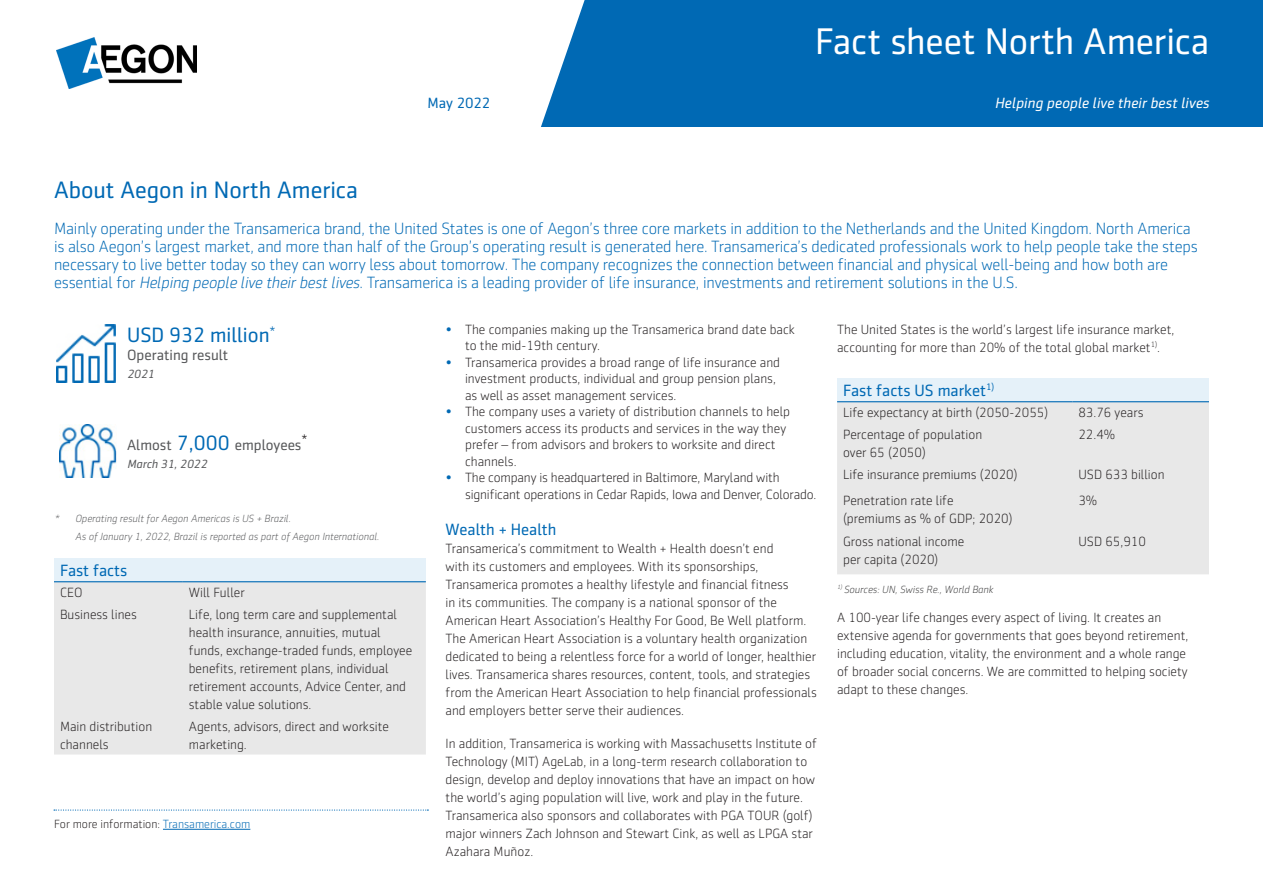
<style>
.page{position:relative;width:1263px;height:893px;background:#fff}
.page>*{position:absolute;margin:0;border:0;box-sizing:border-box;transform-origin:0 0}
.KOP{font:37.5px "Sentico Sans DT";letter-spacing:-.005em;color:#fff}
.KOP_Blauw{font:24px "Sentico Sans DT";color:#0069b4}
.KOP_Blauw-2{font:21px "Sentico Sans DT";color:#0069b4}
.Intro{font:300 16.5px/18px "Sentico Sans DT";letter-spacing:-.01em;color:#0069b4}
.Sub_kop_Blauw{font:16.5px "Sentico Sans DT";color:#0069b4}
.KOP_Blauw-3{font:15px "Sentico Sans DT";color:#57585a}
.BROODTEKST{font:italic 15px "Sentico Sans DT";letter-spacing:.005em;color:#fff}
.BROODTEKST-2{font:15px "Sentico Sans DT";color:#0069b4}
.BROODTEKST_Zwart{font:300 13.5px/18px "Sentico Sans DT";color:#231f20}
.KOP_Blauw-4{font:12.15px "Sentico Sans DT";color:#231f20}
.BROODTEKST_Blue{font:300 12px "Sentico Sans DT";color:#231f20}
.KOP_Blauw-5{font:italic 12px "Sentico Sans DT";color:#57585a}
.Voetnoot{font:italic 300 10.5px/18px "Sentico Sans DT";color:#57585a}
.VOETNOTEN{font:italic 300 10.5px "Sentico Sans DT";color:#3e3e3f}
.s1{font-style:italic}
.s2{font-size:21px;color:#0069b4}
.s3{color:#0069b4}
</style>
<div class="page">
<hr style="left:163px;top:829px;width:87px;height:1px;background:#0069b4">
<div style="left:518px;top:0;width:745px;height:126px;background:#0069b4"></div>
<svg style="left:518px;top:0;width:67px;height:127px"></svg>
<img style="left:56px;top:37px;width:140px;height:51px">
<div style="left:54px;top:558px;width:372px;height:24px;background:#e5f1f9"></div>
<div style="left:54px;top:582px;width:372px;height:172px;background:#e8e8e8"></div>
<hr style="left:54px;top:581px;width:129px;height:1px;background:#0069b4">
<hr style="left:183px;top:581px;width:243px;height:1px;background:#0069b4">
<div style="left:837px;top:378px;width:372px;height:24px;background:#e5f1f9"></div>
<div style="left:837px;top:402px;width:372px;height:172px;background:#e8e8e8"></div>
<hr style="left:837px;top:401px;width:235px;height:1px;background:#0069b4">
<hr style="left:1072px;top:401px;width:137px;height:1px;background:#0069b4">
<img style="left:57px;top:324px;width:58px;height:59px">
<img style="left:59px;top:425px;width:58px;height:52px">
<svg style="left:54px;top:809px;width:374px;height:2px"></svg>
<p class="KOP" style="left:815px;top:21px;width:395px">Fact sheet North America</p>
<p class="BROODTEKST-2" style="left:427px;top:95px;width:64px">May 2022</p>
<p class="BROODTEKST" style="left:995px;top:95px;width:216px">Helping people live their best lives</p>
<p class="KOP_Blauw" style="left:54px;top:177px;width:305px">About Aegon in North America</p>
<p class="Intro" style="left:54px;top:220px;width:1145px">Mainly operating under the Transamerica brand, the United States is one of Aegon’s three core markets in addition to the Netherlands and the United Kingdom. North America is also Aegon’s largest market, and more than half of the Group’s operating result is generated here. Transamerica’s dedicated professionals work to help people take the steps necessary to live better today so they can worry less about tomorrow. The company recognizes the connection between financial and physical well-being and how both are essential for <span class="s1">Helping people live their best lives</span>. Transamerica is a leading provider of life insurance, investments and retirement solutions in the U.S.</p>
<p class="KOP_Blauw-2" style="left:127px;top:323px;width:150px">USD 932 million<sup>*</sup></p>
<p class="KOP_Blauw-3" style="left:127px;top:347px;width:103px">Operating result</p>
<p class="KOP_Blauw-5" style="left:127px;top:367px;width:29px">2021</p>
<p class="KOP_Blauw-3" style="left:127px;top:437px;width:176px">Almost <span class="s2">7,000</span> employees</p>
<p class="KOP_Blauw-4" style="left:301px;top:432px;width:8px">*</p>
<p class="KOP_Blauw-5" style="left:127px;top:457px;width:82px">March 31, 2022</p>
<p class="Voetnoot" style="left:75px;top:510px;width:306px;text-indent:-21px">* Operating result for Aegon Americas is US + Brazil.<br>As of January 1, 2022, Brazil is reported as part of Aegon International.</p>
<p class="Sub_kop_Blauw" style="left:60px;top:561px;width:69px">Fast facts</p>
<p class="BROODTEKST_Zwart" style="left:60px;top:584px;width:24px">CEO</p>
<p class="BROODTEKST_Zwart" style="left:189px;top:584px;width:57px">Will Fuller</p>
<p class="BROODTEKST_Zwart" style="left:60px;top:605px;width:78px">Business lines</p>
<p class="BROODTEKST_Zwart" style="left:189px;top:605px;width:225px">Life, long term care and supplemental health insurance, annuities, mutual funds, exchange-traded funds, employee benefits, retirement plans, individual retirement accounts, Advice Center, and stable value solutions.</p>
<p class="BROODTEKST_Zwart" style="left:60px;top:717px;width:94px">Main distribution channels</p>
<p class="BROODTEKST_Zwart" style="left:189px;top:717px;width:202px">Agents, advisors, direct and worksite marketing.</p>
<p class="BROODTEKST_Blue" style="left:54px;top:818px;width:198px">For more information: <span class="s3">Transamerica.com</span></p>
<p class="BROODTEKST_Zwart" style="left:465px;top:321px;width:331px;line-height:16.5px;text-indent:-19px"><span class="s3">•</span> The companies making up the Transamerica brand date back to the mid-19th century.</p>
<p class="BROODTEKST_Zwart" style="left:465px;top:354px;width:316px;line-height:16.5px;text-indent:-19px"><span class="s3">•</span> Transamerica provides a broad range of life insurance and investment products, individual and group pension plans, as well as asset management services.</p>
<p class="BROODTEKST_Zwart" style="left:465px;top:403px;width:327px;line-height:16.5px;text-indent:-19px"><span class="s3">•</span> The company uses a variety of distribution channels to help customers access its products and services in the way they prefer – from advisors and brokers to worksite and direct channels.</p>
<p class="BROODTEKST_Zwart" style="left:465px;top:469px;width:353px;line-height:16.5px;text-indent:-19px"><span class="s3">•</span> The company is headquartered in Baltimore, Maryland with significant operations in Cedar Rapids, Iowa and Denver, Colorado.</p>
<p class="Sub_kop_Blauw" style="left:446px;top:520px;width:112px">Wealth + Health</p>
<p class="BROODTEKST_Zwart" style="left:446px;top:539px;width:373px">Transamerica’s commitment to Wealth + Health doesn’t end<br>with its customers and employees. With its sponsorships, Transamerica promotes a healthy lifestyle and financial fitness<br>in its communities. The company is a national sponsor of the American Heart Association’s Healthy For Good, Be Well platform.<br>The American Heart Association is a voluntary health organization dedicated to being a relentless force for a world of longer, healthier lives. Transamerica shares resources, content, tools, and strategies from the American Heart Association to help financial professionals and employers better serve their audiences.</p>
<p class="BROODTEKST_Zwart" style="left:446px;top:734px;width:373px">In addition, Transamerica is working with Massachusetts Institute of Technology (MIT) AgeLab, in a long-term research collaboration to design, develop and deploy innovations that have an impact on how the world’s aging population will live, work and play in the future.<br>Transamerica also sponsors and collaborates with PGA TOUR (golf) major winners Zach Johnson and Stewart Cink, as well as LPGA star Azahara Muñoz.</p>
<p class="BROODTEKST_Zwart" style="left:837px;top:320px;width:339px">The United States is the world’s largest life insurance market, accounting for more than 20% of the total global market<sup>1)</sup>.</p>
<p class="Sub_kop_Blauw" style="left:843px;top:381px;width:153px">Fast facts US market<sup>1)</sup></p>
<p class="BROODTEKST_Zwart" style="left:843px;top:404px;width:207px">Life expectancy at birth (2050-2055)</p>
<p class="BROODTEKST_Zwart" style="left:1078px;top:404px;width:67px">83.76 years</p>
<p class="BROODTEKST_Zwart" style="left:843px;top:426px;width:141px">Percentage of population over 65 (2050)</p>
<p class="BROODTEKST_Zwart" style="left:1078px;top:426px;width:38px">22.4%</p>
<p class="BROODTEKST_Zwart" style="left:843px;top:466px;width:176px">Life insurance premiums (2020)</p>
<p class="BROODTEKST_Zwart" style="left:1078px;top:466px;width:88px">USD 633 billion</p>
<p class="BROODTEKST_Zwart" style="left:843px;top:492px;width:171px">Penetration rate life (premiums as % of GDP; 2020)</p>
<p class="BROODTEKST_Zwart" style="left:1078px;top:492px;width:20px">3%</p>
<p class="BROODTEKST_Zwart" style="left:843px;top:532px;width:123px">Gross national income per capita (2020)</p>
<p class="BROODTEKST_Zwart" style="left:1078px;top:532px;width:69px">USD 65,910</p>
<p class="VOETNOTEN" style="left:837px;top:583px;width:158px"><sup>1)</sup> Sources: UN, Swiss Re., World Bank</p>
<p class="BROODTEKST_Zwart" style="left:837px;top:608px;width:353px">A 100-year life changes every aspect of living. It creates an extensive agenda for governments that goes beyond retirement, including education, vitality, the environment and a whole range of broader social concerns. We are committed to helping society adapt to these changes.</p>
</div>
